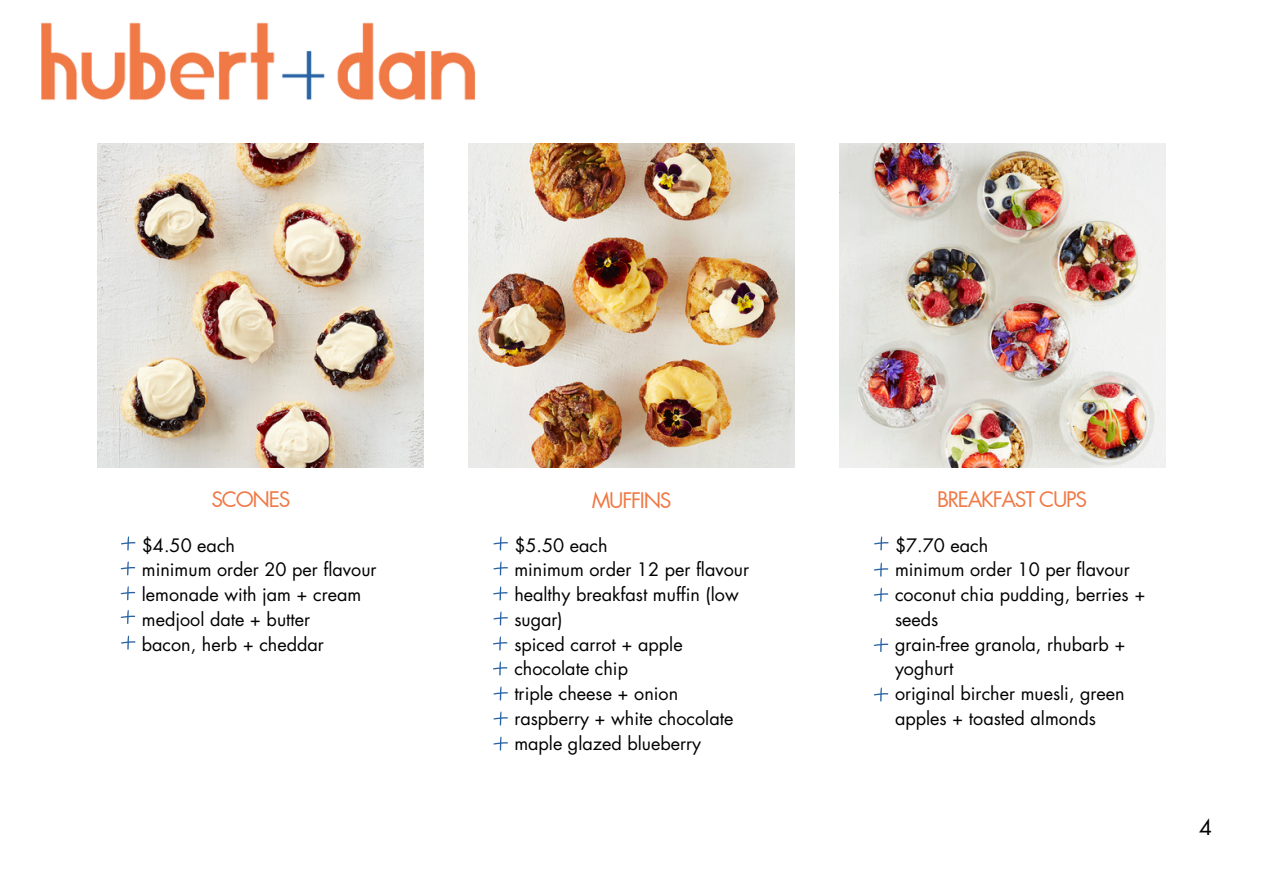
<style>
.page{position:relative;width:1263px;height:894px;background:#fff}
.page>*{position:absolute;margin:0;border:0;box-sizing:border-box;transform-origin:0 0}
.t1{font:21px "Futura LT Pro";letter-spacing:-.06em;color:#f07945}
.t2{font:21px "Futura Std";color:#000}
.t3{font:18px/24.8px "Futura Std";color:#000}
</style>
<div class="page">
<img style="left:840px;top:143px;width:326px;height:324px">
<img style="left:468px;top:143px;width:327px;height:324px">
<img style="left:97px;top:143px;width:326px;height:324px">
<img style="left:41px;top:22px;width:435px;height:79px">
<svg style="left:121px;top:536px;width:14px;height:14px"></svg>
<svg style="left:121px;top:586px;width:14px;height:14px"></svg>
<svg style="left:121px;top:610px;width:14px;height:14px"></svg>
<svg style="left:121px;top:635px;width:14px;height:14px"></svg>
<svg style="left:121px;top:561px;width:14px;height:14px"></svg>
<svg style="left:874px;top:536px;width:15px;height:14px"></svg>
<svg style="left:874px;top:587px;width:14px;height:14px"></svg>
<svg style="left:874px;top:562px;width:14px;height:14px"></svg>
<svg style="left:874px;top:638px;width:14px;height:14px"></svg>
<svg style="left:874px;top:687px;width:14px;height:14px"></svg>
<svg style="left:493px;top:536px;width:15px;height:14px"></svg>
<svg style="left:493px;top:586px;width:15px;height:14px"></svg>
<svg style="left:493px;top:661px;width:14px;height:14px"></svg>
<svg style="left:493px;top:636px;width:14px;height:14px"></svg>
<svg style="left:493px;top:686px;width:15px;height:14px"></svg>
<svg style="left:493px;top:711px;width:15px;height:14px"></svg>
<svg style="left:493px;top:561px;width:15px;height:14px"></svg>
<svg style="left:493px;top:736px;width:15px;height:14px"></svg>
<svg style="left:493px;top:611px;width:15px;height:14px"></svg>
<p class="t1" style="left:211px;top:489px;width:81px">SCONES</p>
<p class="t1" style="left:937px;top:489px;width:152px">BREAKFAST CUPS</p>
<p class="t3" style="left:895px;top:533px;width:95px">$7.70 each</p>
<p class="t3" style="left:895px;top:558px;width:236px">minimum order 10 per flavour</p>
<p class="t3" style="left:895px;top:582px;width:252px">coconut chia pudding, berries + seeds</p>
<p class="t3" style="left:895px;top:632px;width:232px">grain-free granola, rhubarb + yoghurt</p>
<p class="t3" style="left:895px;top:681px;width:231px">original bircher muesli, green apples + toasted almonds</p>
<p class="t1" style="left:592px;top:490px;width:81px">MUFFINS</p>
<p class="t3" style="left:142px;top:533px;width:95px">$4.50 each</p>
<p class="t3" style="left:142px;top:558px;width:236px">minimum order 20 per flavour</p>
<p class="t3" style="left:142px;top:582px;width:221px">lemonade with jam + cream</p>
<p class="t3" style="left:142px;top:607px;width:170px">medjool date + butter</p>
<p class="t3" style="left:142px;top:632px;width:184px">bacon, herb + cheddar</p>
<p class="t3" style="left:514px;top:533px;width:95px">$5.50 each</p>
<p class="t3" style="left:514px;top:558px;width:236px">minimum order 12 per flavour</p>
<p class="t3" style="left:514px;top:582px;width:226px">healthy breakfast muffin (low sugar)</p>
<p class="t3" style="left:514px;top:632px;width:170px">spiced carrot + apple</p>
<p class="t3" style="left:514px;top:657px;width:115px">chocolate chip</p>
<p class="t3" style="left:514px;top:681px;width:165px">triple cheese + onion</p>
<p class="t3" style="left:514px;top:706px;width:221px">raspberry + white chocolate</p>
<p class="t3" style="left:514px;top:731px;width:188px">maple glazed blueberry</p>
<p class="t2" style="left:1199px;top:817px;width:14px">4</p>
</div>
